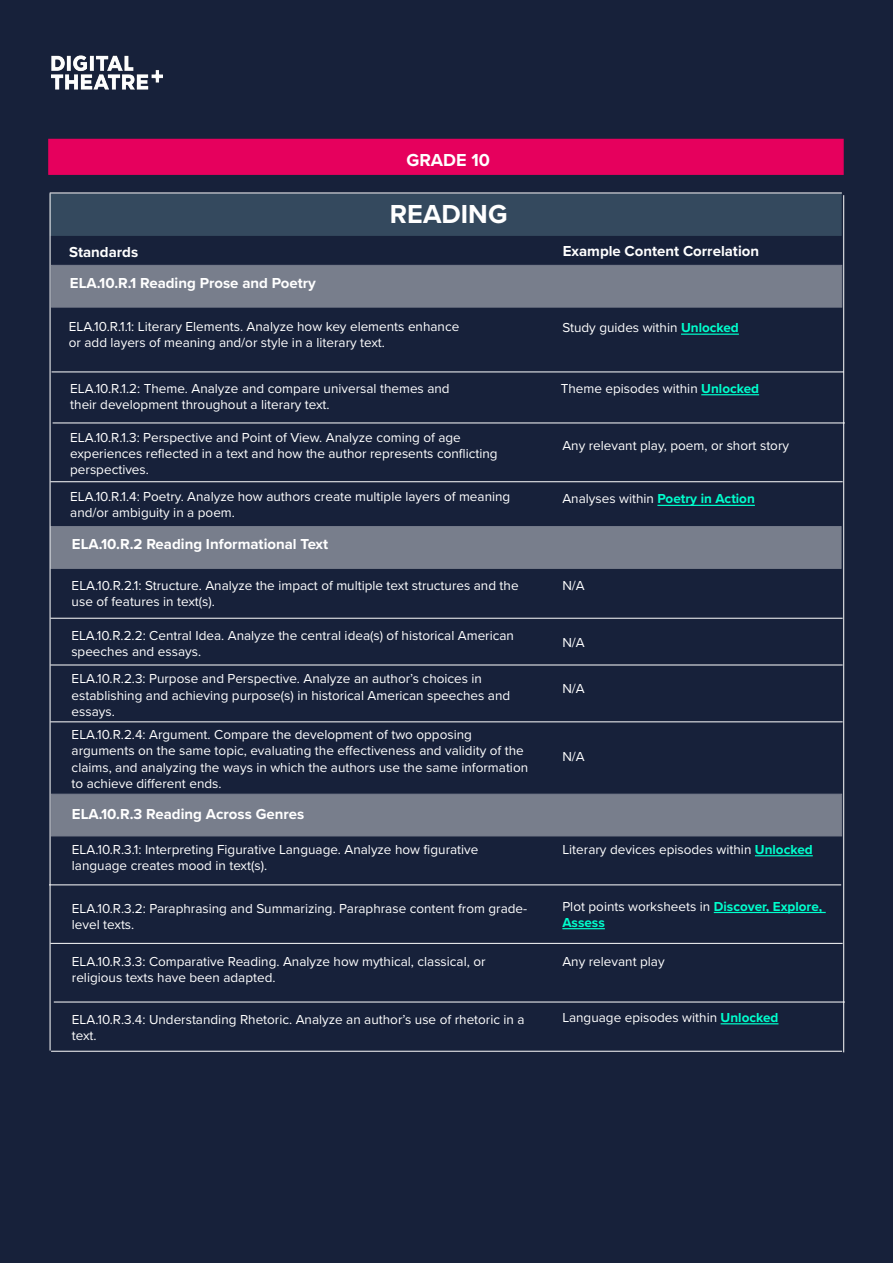
<style>
.page{position:relative;width:893px;height:1263px;background:#17213a}
.page>*{position:absolute;margin:0;border:0;box-sizing:border-box;transform-origin:0 0}
.t1{font:700 27px "Proxima Nova";color:#fff}
.t2{font:700 18px "Proxima Nova";color:#fff}
.t3{font:700 15px "Proxima Nova";color:#fff}
.t4{font:13.5px/16.2px "Proxima Nova";color:#fff}
.t5{font:700 13.5px/16.2px "Proxima Nova";color:#00ffcd}
.s1{font-weight:700;color:#00ffcd}
.s2{font-weight:400;color:#fff}
</style>
<div class="page">
<div style="left:48px;top:139px;width:796px;height:36px;background:#e6005d;border:2px solid #e6005d"></div>
<div style="left:50px;top:193px;width:792px;height:43px;background:#34495e"></div>
<div style="left:51px;top:265px;width:791px;height:42px;background:#787e8c"></div>
<hr style="left:50px;top:193px;width:1px;height:857px;background:#fff">
<hr style="left:50px;top:193px;width:792px;height:1px;background:#fff">
<div style="left:50px;top:526px;width:791px;height:43px;background:#787e8c"></div>
<hr style="left:50px;top:618px;width:793px;height:1px;background:#fff">
<hr style="left:52px;top:372px;width:792px;height:1px;background:#fff">
<hr style="left:53px;top:423px;width:792px;height:1px;background:#fff">
<hr style="left:54px;top:1002px;width:791px;height:1px;background:#fff">
<hr style="left:701px;top:394px;width:58px;height:1px;background:#00ffcd">
<hr style="left:50px;top:481px;width:793px;height:1px;background:#fff">
<hr style="left:657px;top:505px;width:98px;height:1px;background:#00ffcd">
<hr style="left:681px;top:334px;width:58px;height:1px;background:#00ffcd">
<hr style="left:50px;top:665px;width:793px;height:1px;background:#fff">
<hr style="left:50px;top:721px;width:793px;height:1px;background:#fff">
<div style="left:51px;top:794px;width:791px;height:42px;background:#787e8c"></div>
<hr style="left:49px;top:884px;width:792px;height:1px;background:#fff">
<hr style="left:50px;top:943px;width:793px;height:1px;background:#fff">
<hr style="left:755px;top:855px;width:58px;height:1px;background:#00ffcd">
<hr style="left:714px;top:912px;width:112px;height:1px;background:#00ffcd">
<hr style="left:562px;top:928px;width:43px;height:1px;background:#00ffcd">
<hr style="left:721px;top:1023px;width:57px;height:1px;background:#00ffcd">
<hr style="left:51px;top:1051px;width:791px;height:1px;background:#fff">
<hr style="left:843px;top:195px;width:1px;height:857px;background:#fff">
<img style="left:51px;top:54px;width:112px;height:36px">
<h2 class="t2" style="left:406px;top:147px;width:85px">GRADE 10</h2>
<h1 class="t1" style="left:390px;top:194px;width:119px">READING</h1>
<p class="t3" style="left:69px;top:241px;width:71px">Standards</p>
<p class="t3" style="left:563px;top:240px;width:198px">Example Content Correlation</p>
<p class="t3" style="left:70px;top:272px;width:248px">ELA.10.R.1 Reading Prose and Poetry</p>
<p class="t4" style="left:69px;top:318px;width:392px">ELA.10.R.1.1: Literary Elements. Analyze how key elements enhance or add layers of meaning and/or style in a literary text.</p>
<p class="t4" style="left:562px;top:319px;width:178px">Study guides within <span class="s1">Unlocked</span></p>
<p class="t4" style="left:70px;top:380px;width:381px">ELA.10.R.1.2: Theme. Analyze and compare universal themes and their development throughout a literary text.</p>
<p class="t4" style="left:561px;top:380px;width:200px">Theme episodes within <span class="s1">Unlocked</span></p>
<p class="t4" style="left:70px;top:429px;width:429px">ELA.10.R.1.3: Perspective and Point of View. Analyze coming of age experiences reflected in a text and how the author represents conflicting perspectives.</p>
<p class="t4" style="left:70px;top:488px;width:442px">ELA.10.R.1.4: Poetry. Analyze how authors create multiple layers of meaning and/or ambiguity in a poem.</p>
<p class="t3" style="left:72px;top:533px;width:258px">ELA.10.R.2 Reading Informational Text</p>
<p class="t4" style="left:72px;top:577px;width:448px">ELA.10.R.2.1: Structure. Analyze the impact of multiple text structures and the use of features in text(s).</p>
<p class="t4" style="left:562px;top:577px;width:24px">N/A</p>
<p class="t4" style="left:562px;top:437px;width:228px">Any relevant play, poem, or short story</p>
<p class="t4" style="left:562px;top:490px;width:194px">Analyses within <span class="s1">Poetry in Action</span></p>
<p class="t4" style="left:71px;top:626px;width:444px">ELA.10.R.2.2: Central Idea. Analyze the central idea(s) of historical American speeches and essays.</p>
<p class="t4" style="left:562px;top:633px;width:24px">N/A</p>
<p class="t4" style="left:72px;top:670px;width:440px">ELA.10.R.2.3: Purpose and Perspective. Analyze an author’s choices in establishing and achieving purpose(s) in historical American speeches and essays.</p>
<p class="t4" style="left:562px;top:680px;width:24px">N/A</p>
<p class="t4" style="left:72px;top:726px;width:458px">ELA.10.R.2.4: Argument. Compare the development of two opposing arguments on the same topic, evaluating the effectiveness and validity of the claims, and analyzing the ways in which the authors use the same information to achieve different ends.</p>
<p class="t3" style="left:72px;top:803px;width:234px">ELA.10.R.3 Reading Across Genres</p>
<p class="t4" style="left:72px;top:841px;width:408px">ELA.10.R.3.1: Interpreting Figurative Language. Analyze how figurative language creates mood in text(s).</p>
<p class="t4" style="left:72px;top:900px;width:457px">ELA.10.R.3.2: Paraphrasing and Summarizing. Paraphrase content from grade&shy;level texts.</p>
<p class="t4" style="left:72px;top:953px;width:415px">ELA.10.R.3.3: Comparative Reading. Analyze how mythical, classical, or religious texts have been adapted.</p>
<p class="t4" style="left:72px;top:1011px;width:454px">ELA.10.R.3.4: Understanding Rhetoric. Analyze an author’s use of rhetoric in a text.</p>
<p class="t4" style="left:562px;top:747px;width:24px">N/A</p>
<p class="t4" style="left:562px;top:841px;width:252px">Literary devices episodes within <span class="s1">Unlocked</span></p>
<p class="t5" style="left:562px;top:898px;width:261px"><span class="s2">Plot points worksheets in</span> Discover, Explore,<br>Assess</p>
<p class="t4" style="left:562px;top:953px;width:104px">Any relevant play</p>
<p class="t4" style="left:562px;top:1009px;width:218px">Language episodes within <span class="s1">Unlocked</span></p>
</div>
